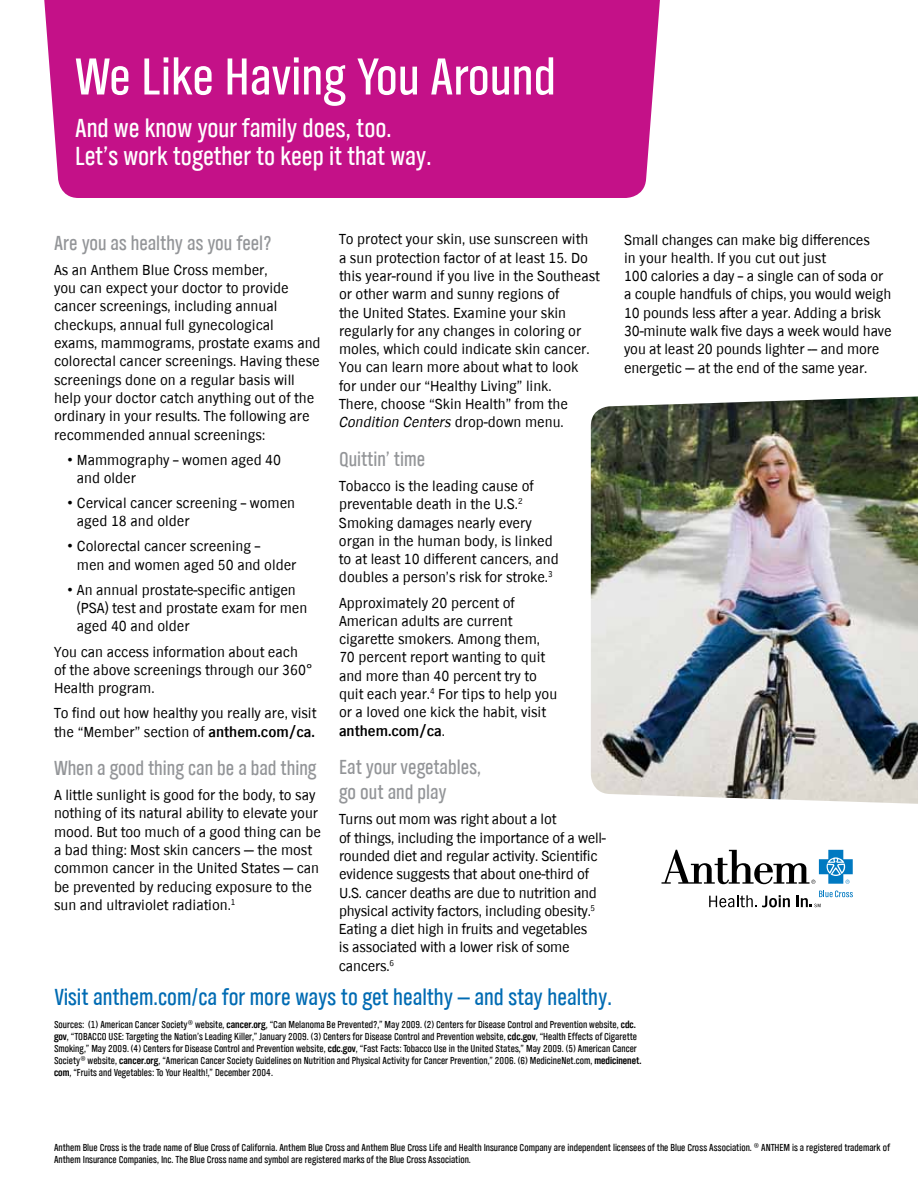
<style>
.page{position:relative;width:918px;height:1188px;background:#fff}
.page>*{position:absolute;margin:0;border:0;box-sizing:border-box;transform-origin:0 0}
.t1{font:54px "TV Nord Cond EF";color:#fff}
.t2{font:27px/28.5px "TV Nord Cond EF";color:#fff}
.t3{font:24px "TV Nord Cond EF";color:#006bb3}
.t4{font:21px/25px "TV Nord Cond EF";color:#939598}
.t5{font:15px/18.3px "TV Nord EF";color:#000}
.t6{font:10.5px/12px "TV Nord Cond EF";color:#000}
.s1{font-family:"Arial"}
.s2{font-weight:700}
.s3{font-style:italic}
</style>
<div class="page">
<div style="left:44px;top:0;width:616px;height:198px;background:#c41188"></div>
<img style="left:591px;top:396px;width:327px;height:408px">
<svg style="left:709px;top:895px;width:81px;height:12px"></svg>
<svg style="left:662px;top:850px;width:191px;height:34px"></svg>
<svg style="left:796px;top:890px;width:57px;height:17px"></svg>
<h1 class="t1" style="left:75px;top:48px;width:482px">We Like Having You Around</h1>
<h2 class="t2" style="left:75px;top:113px;width:358px">And we know your family does, too.<br>Let’s work together to keep it that way.</h2>
<h3 class="t4" style="left:54px;top:230px;width:219px">Are you as healthy as you feel?</h3>
<p class="t5" style="left:54px;top:261px;width:268px">As an Anthem Blue Cross member,<br>you can expect your doctor to provide cancer screenings, including annual checkups, annual full gynecological exams, mammograms, prostate exams and colorectal cancer screenings. Having these screenings done on a regular basis will help your doctor catch anything out of the ordinary in your results. The following are recommended annual screenings:</p>
<p class="t5" style="left:77px;top:450px;width:206px;text-indent:-9px"><span class="s1">•</span> Mammography – women aged 40 and older</p>
<p class="t5" style="left:77px;top:494px;width:220px;text-indent:-9px"><span class="s1">•</span> Cervical cancer screening – women aged 18 and older</p>
<p class="t5" style="left:77px;top:537px;width:221px;text-indent:-9px"><span class="s1">•</span> Colorectal cancer screening –<br>men and women aged 50 and older</p>
<p class="t5" style="left:77px;top:581px;width:232px;text-indent:-9px"><span class="s1">•</span> An annual prostate-specific antigen (PSA) test and prostate exam for men aged 40 and older</p>
<p class="t5" style="left:54px;top:642px;width:260px">You can access information about each of the above screenings through our 360°<br>Health program.</p>
<p class="t5" style="left:54px;top:704px;width:264px">To find out how healthy you really are, visit the “Member” section of <span class="s2">anthem.com/ca.</span></p>
<h3 class="t4" style="left:54px;top:756px;width:264px">When a good thing can be a bad thing</h3>
<p class="t5" style="left:54px;top:786px;width:268px">A little sunlight is good for the body, to say nothing of its natural ability to elevate your mood. But too much of a good thing can be a bad thing: Most skin cancers — the most common cancer in the United States — can be prevented by reducing exposure to the sun and ultraviolet radiation.<sup>1</sup></p>
<p class="t5" style="left:339px;top:230px;width:262px">To protect your skin, use sunscreen with<br>a sun protection factor of at least 15. Do this year-round if you live in the Southeast or other warm and sunny regions of<br>the United States. Examine your skin regularly for any changes in coloring or moles, which could indicate skin cancer.<br>You can learn more about what to look<br>for under our “Healthy Living” link.<br>There, choose “Skin Health” from the <span class="s3">Condition Centers</span> drop-down menu.</p>
<h3 class="t4" style="left:339px;top:447px;width:88px">Quittin’ time</h3>
<p class="t5" style="left:339px;top:477px;width:221px">Tobacco is the leading cause of preventable death in the U.S.<sup>2<br></sup>Smoking damages nearly every organ in the human body, is linked to at least 10 different cancers, and doubles a person’s risk for stroke.<sup>3</sup></p>
<p class="t5" style="left:339px;top:593px;width:220px">Approximately 20 percent of<br>American adults are current cigarette smokers. Among them,<br>70 percent report wanting to quit and more than 40 percent try to quit each year.<sup>4</sup> For tips to help you or a loved one kick the habit, visit <span class="s2">anthem.com/ca</span>.</p>
<h3 class="t4" style="left:339px;top:755px;width:144px">Eat your vegetables, go out and play</h3>
<p class="t5" style="left:339px;top:810px;width:269px">Turns out mom was right about a lot<br>of things, including the importance of a well&shy;rounded diet and regular activity. Scientific evidence suggests that about one-third of U.S. cancer deaths are due to nutrition and physical activity factors, including obesity.<sup>5<br></sup>Eating a diet high in fruits and vegetables<br>is associated with a lower risk of some cancers.<sup>6</sup></p>
<h3 class="t3" style="left:54px;top:984px;width:559px">Visit anthem.com/ca for more ways to get healthy — and stay healthy.</h3>
<p class="t5" style="left:624px;top:230px;width:269px">Small changes can make big differences<br>in your health. If you cut out just<br>100 calories a day – a single can of soda or a couple handfuls of chips, you would weigh 10 pounds less after a year. Adding a brisk 30-minute walk five days a week would have you at least 20 pounds lighter -– and more energetic -– at the end of the same year.</p>
<p class="t6" style="left:54px;top:1019px;width:589px">Sources: (1) American Cancer Society® website, <span class="s2">cancer.org</span>, “Can Melanoma Be Prevented?,” May 2009. (2) Centers for Disease Control and Prevention website, <span class="s2">cdc. gov</span>, “TOBACCO USE: Targeting the Nation’s Leading Killer,” January 2009. (3) Centers for Disease Control and Prevention website, <span class="s2">cdc.gov</span>, “Health Effects of Cigarette Smoking,” May 2009. (4) Centers for Disease Control and Prevention website, <span class="s2">cdc.gov</span>, “Fast Facts: Tobacco Use in the United States,” May 2009. (5) American Cancer Society® website, <span class="s2">cancer.org</span>, “American Cancer Society Guidelines on Nutrition and Physical Activity for Cancer Prevention,” 2006. (6) MedicineNet.com, <span class="s2">medicinenet. com</span>, “Fruits and Vegetables: To Your Health!,” December 2004.</p>
<p class="t6" style="left:54px;top:1142px;width:838px">Anthem Blue Cross is the trade name of Blue Cross of California. Anthem Blue Cross and Anthem Blue Cross Life and Health Insurance Company are independent licensees of the Blue Cross Association. ® ANTHEM is a registered trademark of<br>Anthem Insurance Companies, Inc. The Blue Cross name and symbol are registered marks of the Blue Cross Association.</p>
</div>
